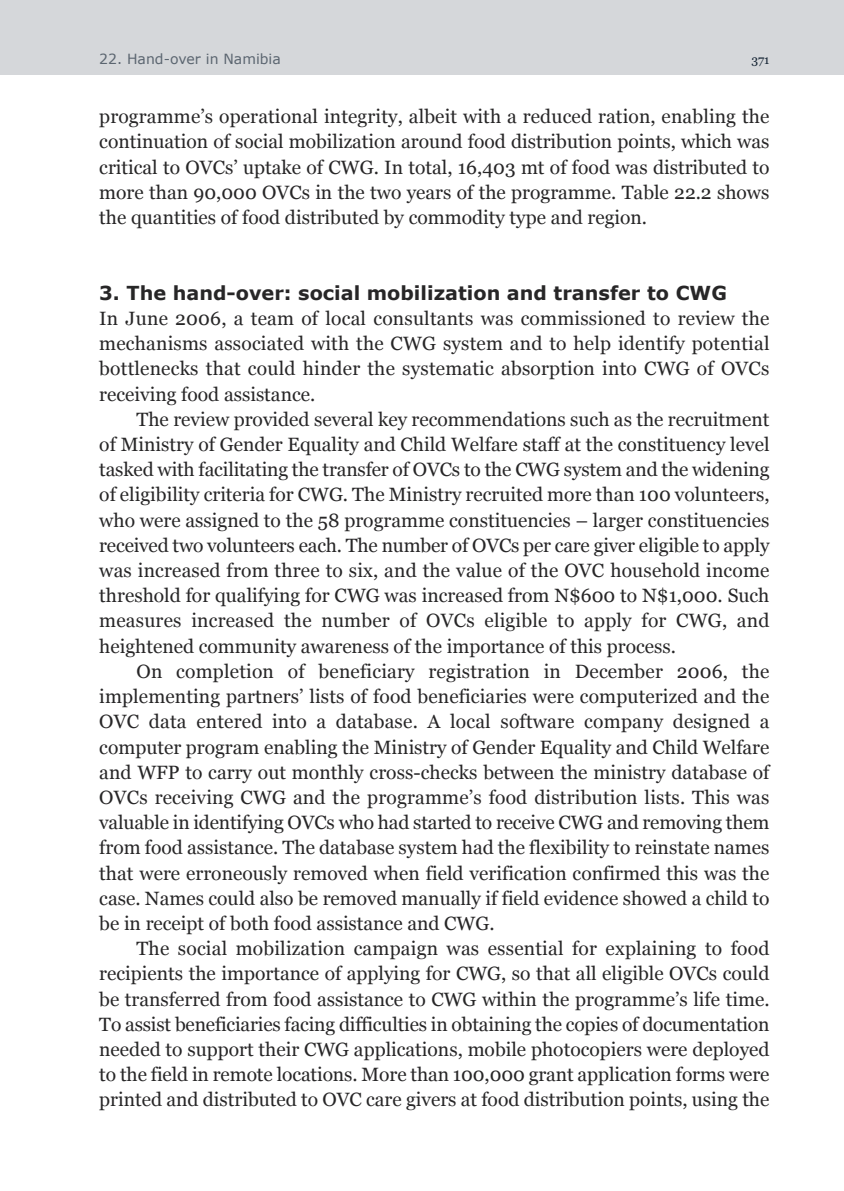
<style>
.page{position:relative;width:844px;height:1191px;background:#fff}
.page>*{position:absolute;margin:0;border:0;box-sizing:border-box;transform-origin:0 0}
.t1{font:19.25px/25.2px "Georgia";color:#272627;text-align:justify}
.t2{font:700 19.25px "Verdana";color:#272627}
.t3{font:14px "Verdana";color:#5b6570}
.t4{font:12.25px "Georgia";color:#142333}
</style>
<div class="page">
<div style="left:0;top:0;width:843px;height:74px;background:#d5d7da"></div>
<p class="t3" style="left:99px;top:49px;width:183px">22. Hand-over in Namibia</p>
<p class="t4" style="left:751px;top:53px;width:20px">371</p>
<p class="t1" style="left:99px;top:104px;width:671px">programme’s operational integrity, albeit with a reduced ration, enabling the continuation of social mobilization around food distribution points, which was critical to OVCs’ uptake of CWG. In total, 16,403 mt of food was distributed to more than 90,000 OVCs in the two years of the programme. Table 22.2 shows the quantities of food distributed by commodity type and region.</p>
<p class="t2" style="left:99px;top:280px;width:629px">3. The hand-over: social mobilization and transfer to CWG</p>
<p class="t1" style="left:99px;top:306px;width:671px">In June 2006, a team of local consultants was commissioned to review the mechanisms associated with the CWG system and to help identify potential bottlenecks that could hinder the systematic absorption into CWG of OVCs receiving food assistance.</p>
<p class="t1" style="left:99px;top:406px;width:671px;text-indent:37px">The review provided several key recommendations such as the recruitment of Ministry of Gender Equality and Child Welfare staff at the constituency level tasked with facilitating the transfer of OVCs to the CWG system and the widening of eligibility criteria for CWG. The Ministry recruited more than 100 volunteers, who were assigned to the 58 programme constituencies – larger constituencies received two volunteers each. The number of OVCs per care giver eligible to apply was increased from three to six, and the value of the OVC household income threshold for qualifying for CWG was increased from N$600 to N$1,000. Such measures increased the number of OVCs eligible to apply for CWG, and heightened community awareness of the importance of this process.</p>
<p class="t1" style="left:99px;top:658px;width:671px;text-indent:37px">On completion of beneficiary registration in December 2006, the implementing partners’ lists of food beneficiaries were computerized and the OVC data entered into a database. A local software company designed a computer program enabling the Ministry of Gender Equality and Child Welfare and WFP to carry out monthly cross-checks between the ministry database of OVCs receiving CWG and the programme’s food distribution lists. This was valuable in identifying OVCs who had started to receive CWG and removing them from food assistance. The database system had the flexibility to reinstate names that were erroneously removed when field verification confirmed this was the case. Names could also be removed manually if field evidence showed a child to be in receipt of both food assistance and CWG.</p>
<p class="t1" style="left:99px;top:936px;width:671px;text-indent:37px">The social mobilization campaign was essential for explaining to food recipients the importance of applying for CWG, so that all eligible OVCs could be transferred from food assistance to CWG within the programme’s life time.<br>To assist beneficiaries facing difficulties in obtaining the copies of documentation needed to support their CWG applications, mobile photocopiers were deployed to the field in remote locations. More than 100,000 grant application forms were printed and distributed to OVC care givers at food distribution points, using the</p>
</div>
